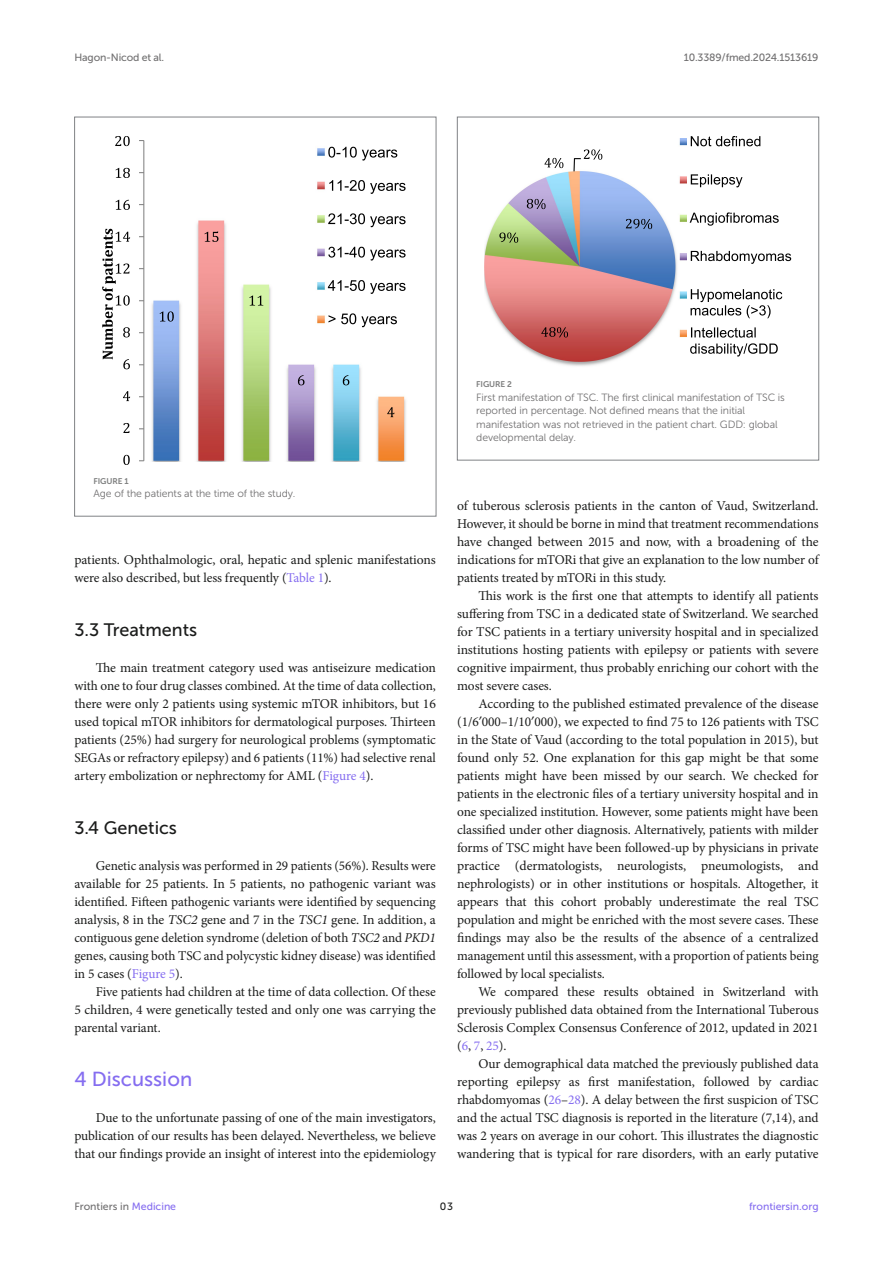
<style>
.page{position:relative;width:893px;height:1263px;background:#fff}
.page>*{position:absolute;margin:0;border:0;box-sizing:border-box;transform-origin:0 0}
.HEAD_1{font:20.25px "Museo Sans 500";color:#856df0}
.HEAD_2{font:18px "Museo Sans 500";color:#1b1c1b}
.TEXT{font:13.5px/18px "Minion Pro";letter-spacing:-.005em;color:#1b1c1b;text-align:justify}
.FIG_LEG{font:10.5px/13.5px "Museo Sans 300";letter-spacing:-.01em;color:#706f70}
.t1{font:10.5px "Museo Sans 500";letter-spacing:-.015em;color:#706f70}
.t2{font:10.5px "Museo Sans 500";color:#856df0}
.t3{font:10.5px "Museo Sans 500";color:#1b1c1b}
.FIG_HD{font:8.25px "Museo Sans 700";letter-spacing:-.01em;color:#7e7f7f}
.s1{color:#856df0}
.s2{font-style:italic}
.s3{font-family:"Gentium Plus"}
</style>
<div class="page">
<img style="left:139px;top:141px;width:267px;height:320px">
<svg style="left:160px;top:311px;width:14px;height:11px"></svg>
<svg style="left:204px;top:231px;width:14px;height:11px"></svg>
<svg style="left:249px;top:295px;width:14px;height:11px"></svg>
<svg style="left:298px;top:375px;width:6px;height:10px"></svg>
<svg style="left:343px;top:375px;width:6px;height:10px"></svg>
<svg style="left:387px;top:407px;width:7px;height:10px"></svg>
<svg style="left:123px;top:455px;width:7px;height:10px"></svg>
<svg style="left:123px;top:423px;width:6px;height:10px"></svg>
<svg style="left:123px;top:391px;width:7px;height:10px"></svg>
<svg style="left:115px;top:200px;width:15px;height:10px"></svg>
<svg style="left:115px;top:168px;width:15px;height:10px"></svg>
<svg style="left:115px;top:136px;width:15px;height:10px"></svg>
<svg style="left:102px;top:229px;width:28px;height:140px"></svg>
<svg style="left:328px;top:147px;width:69px;height:14px"></svg>
<svg style="left:329px;top:180px;width:77px;height:14px"></svg>
<svg style="left:328px;top:213px;width:78px;height:14px"></svg>
<svg style="left:328px;top:247px;width:78px;height:14px"></svg>
<svg style="left:328px;top:280px;width:78px;height:14px"></svg>
<svg style="left:328px;top:313px;width:69px;height:14px"></svg>
<div style="left:74px;top:117px;width:362px;height:399px;border:1px solid #808285"></div>
<img style="left:485px;top:138px;width:202px;height:228px">
<svg style="left:626px;top:219px;width:26px;height:10px"></svg>
<svg style="left:541px;top:327px;width:27px;height:10px"></svg>
<svg style="left:499px;top:233px;width:19px;height:10px"></svg>
<svg style="left:527px;top:199px;width:19px;height:10px"></svg>
<svg style="left:544px;top:158px;width:19px;height:10px"></svg>
<svg style="left:584px;top:149px;width:18px;height:11px"></svg>
<svg style="left:691px;top:136px;width:69px;height:10px"></svg>
<svg style="left:691px;top:174px;width:51px;height:13px"></svg>
<svg style="left:690px;top:212px;width:89px;height:14px"></svg>
<svg style="left:691px;top:251px;width:100px;height:13px"></svg>
<svg style="left:691px;top:289px;width:91px;height:29px"></svg>
<svg style="left:690px;top:327px;width:88px;height:30px"></svg>
<div style="left:457px;top:117px;width:362px;height:343px;border:1px solid #808285"></div>
<p class="t1" style="left:74px;top:51px;width:91px">Hagon-Nicod et al.</p>
<p class="t1" style="left:684px;top:51px;width:136px">10.3389/fmed.2024.1513619</p>
<p class="FIG_HD" style="left:94px;top:476px;width:37px">FIGURE 1</p>
<p class="FIG_LEG" style="left:94px;top:487px;width:203px">Age of the patients at the time of the study.</p>
<p class="TEXT" style="left:74px;top:551px;width:363px">patients. Ophthalmologic, oral, hepatic and splenic manifestations were also described, but less frequently (<span class="s1">Table 1</span>).</p>
<p class="HEAD_2" style="left:74px;top:620px;width:124px">3.3 Treatments</p>
<p class="TEXT" style="left:74px;top:659px;width:363px;text-indent:21px">The main treatment category used was antiseizure medication with one to four drug classes combined. At the time of data collection, there were only 2 patients using systemic mTOR inhibitors, but 16 used topical mTOR inhibitors for dermatological purposes. Thirteen patients (25%) had surgery for neurological problems (symptomatic SEGAs or refractory epilepsy) and 6 patients (11%) had selective renal artery embolization or nephrectomy for AML (<span class="s1">Figure 4</span>).</p>
<p class="HEAD_2" style="left:74px;top:818px;width:104px">3.4 Genetics</p>
<p class="TEXT" style="left:74px;top:857px;width:363px;text-indent:21px">Genetic analysis was performed in 29 patients (56%). Results were available for 25 patients. In 5 patients, no pathogenic variant was identified. Fifteen pathogenic variants were identified by sequencing analysis, 8 in the <span class="s2">TSC2</span> gene and 7 in the <span class="s2">TSC1</span> gene. In addition, a contiguous gene deletion syndrome (deletion of both <span class="s2">TSC2</span> and <span class="s2">PKD1 </span>genes, causing both TSC and polycystic kidney disease) was identified in 5 cases (<span class="s1">Figure 5</span>).</p>
<p class="TEXT" style="left:74px;top:983px;width:363px;text-indent:21px">Five patients had children at the time of data collection. Of these 5 children, 4 were genetically tested and only one was carrying the parental variant.</p>
<p class="HEAD_1" style="left:74px;top:1068px;width:119px">4 Discussion</p>
<p class="TEXT" style="left:74px;top:1109px;width:363px;text-indent:21px">Due to the unfortunate passing of one of the main investigators, publication of our results has been delayed. Nevertheless, we believe that our findings provide an insight of interest into the epidemiology</p>
<p class="FIG_HD" style="left:476px;top:380px;width:37px">FIGURE 2</p>
<p class="FIG_LEG" style="left:476px;top:390px;width:310px">First manifestation of TSC. The first clinical manifestation of TSC is reported in percentage. Not defined means that the initial manifestation was not retrieved in the patient chart. GDD: global developmental delay.</p>
<p class="TEXT" style="left:457px;top:497px;width:363px">of tuberous sclerosis patients in the canton of Vaud, Switzerland.<br>However, it should be borne in mind that treatment recommendations have changed between 2015 and now, with a broadening of the indications for mTORi that give an explanation to the low number of patients treated by mTORi in this study.</p>
<p class="TEXT" style="left:457px;top:587px;width:363px;text-indent:21px">This work is the first one that attempts to identify all patients suffering from TSC in a dedicated state of Switzerland. We searched for TSC patients in a tertiary university hospital and in specialized institutions hosting patients with epilepsy or patients with severe cognitive impairment, thus probably enriching our cohort with the most severe cases.</p>
<p class="TEXT" style="left:457px;top:695px;width:363px;text-indent:21px">According to the published estimated prevalence of the disease (1/6<span class="s3">′</span>000–1/10<span class="s3">′</span>000), we expected to find 75 to 126 patients with TSC in the State of Vaud (according to the total population in 2015), but found only 52. One explanation for this gap might be that some patients might have been missed by our search. We checked for patients in the electronic files of a tertiary university hospital and in one specialized institution. However, some patients might have been classified under other diagnosis. Alternatively, patients with milder forms of TSC might have been followed-up by physicians in private practice (dermatologists, neurologists, pneumologists, and nephrologists) or in other institutions or hospitals. Altogether, it appears that this cohort probably underestimate the real TSC population and might be enriched with the most severe cases. These findings may also be the results of the absence of a centralized management until this assessment, with a proportion of patients being followed by local specialists.</p>
<p class="TEXT" style="left:457px;top:983px;width:363px;text-indent:21px">We compared these results obtained in Switzerland with previously published data obtained from the International Tuberous Sclerosis Complex Consensus Conference of 2012, updated in 2021 (<span class="s1">6</span>, <span class="s1">7</span>, <span class="s1">25</span>).</p>
<p class="TEXT" style="left:457px;top:1055px;width:363px;text-indent:21px">Our demographical data matched the previously published data reporting epilepsy as first manifestation, followed by cardiac rhabdomyomas (<span class="s1">26</span>–<span class="s1">28</span>). A delay between the first suspicion of TSC and the actual TSC diagnosis is reported in the literature (7,14), and was 2 years on average in our cohort. This illustrates the diagnostic wandering that is typical for rare disorders, with an early putative</p>
<p class="t1" style="left:74px;top:1200px;width:103px">Frontiers in <span class="s1">Medicine</span></p>
<p class="t3" style="left:440px;top:1200px;width:15px">03</p>
<p class="t2" style="left:749px;top:1200px;width:71px">frontiersin.org</p>
</div>
